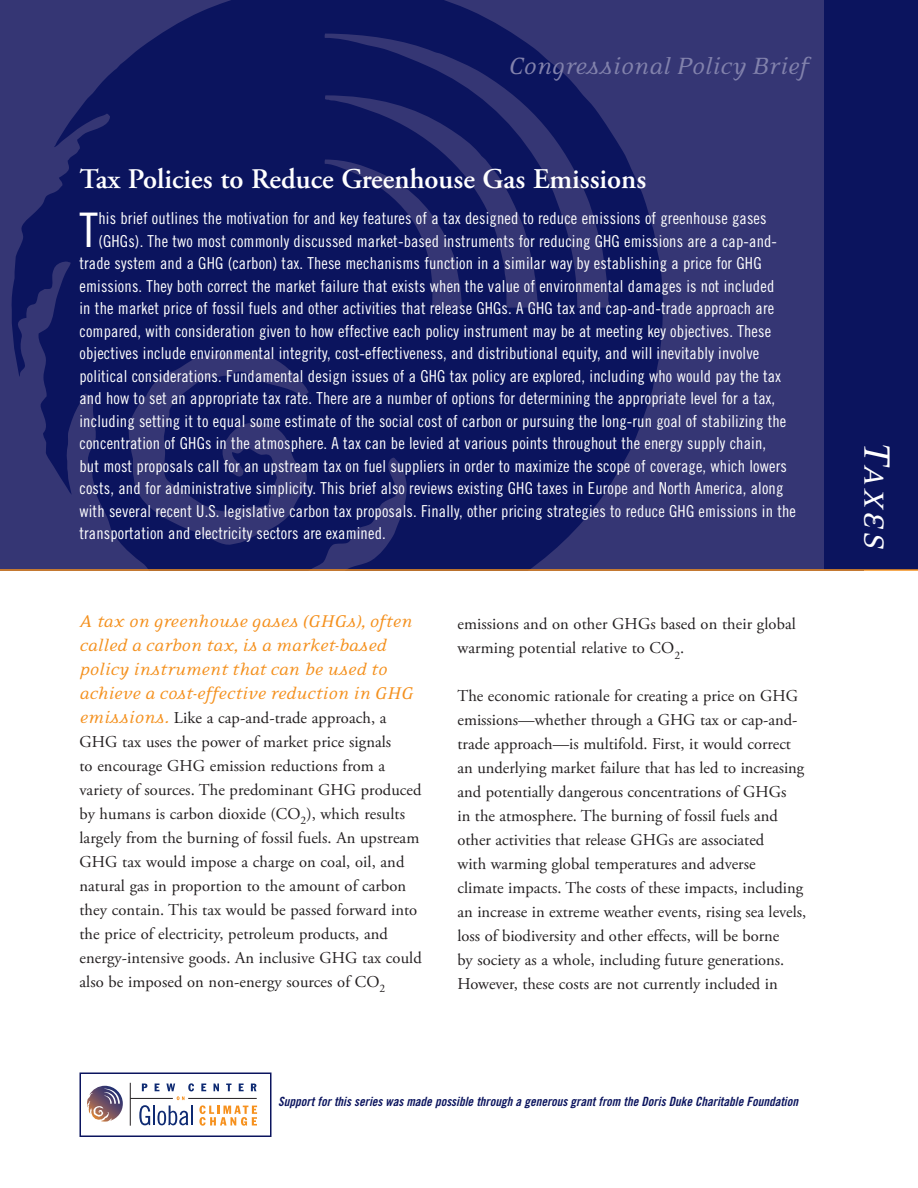
<style>
.page{position:relative;width:918px;height:1188px;background:#fff}
.page>*{position:absolute;margin:0;border:0;box-sizing:border-box;transform-origin:0 0}
.t1{font:47.7px "Trade Gothic LT Std Cn 18";color:#fff}
.t2{font:italic 31.5px "Eidetic Serif";color:#fff}
.t3{font:600 28.5px "Adobe Garamond Pro";color:#fff}
.t4{font:italic 27px "Eidetic Serif";letter-spacing:-.015em;color:#8282ac}
.t5{font:italic 19.5px/24px "Eidetic Serif";letter-spacing:-.01em;color:#f4901d}
.t6{font:16.5px "Trade Gothic LT Std Cn 18";letter-spacing:.01em;color:#fff}
.t7{font:16.5px/24px "Adobe Garamond Pro";color:#231f20}
.t8{font:12.75px "Trade Gothic LT Std Bd Cn 20 Obl";color:#0b145e}
.s1{font-family:"Eidetic Serif";font-style:italic;font-size:19.5px;color:#f4901d}
.s2{font-size:42px}
</style>
<div class="page">
<div style="left:0;top:0;width:864px;height:571px;background:#353674"></div>
<svg style="left:12px;top:0;width:651px;height:569px;fill:#0b145e"></svg>
<hr style="left:130px;top:1083px;width:1px;height:43px;background:#231f20">
<hr style="left:130px;top:1098px;width:43px;height:1px;background:#231f20">
<svg style="left:139px;top:1083px;width:118px;height:43px"></svg>
<svg style="left:87px;top:1086px;width:22px;height:34px"></svg>
<div style="left:80px;top:1073px;width:192px;height:64px;border:2px solid #0b145e"></div>
<div style="left:824px;top:0;width:94px;height:570px;background:#0b145e"></div>
<hr style="left:0;top:569px;width:918px;height:2px;background:#f4901d">
<h3 class="t4" style="left:508px;top:57px;width:302px">Congressional Policy Brief</h3>
<h3 class="t3" style="left:80px;top:168px;width:568px">Tax Policies to Reduce Greenhouse Gas Emissions</h3>
<h1 class="t1" style="left:80px;top:212px;width:20px">T</h1>
<p class="t6" style="left:98px;top:212px;width:670px">his brief outlines the motivation for and key features of a tax designed to reduce emissions of greenhouse gases</p>
<p class="t6" style="left:98px;top:235px;width:680px">(GHGs). The two most commonly discussed market-based instruments for reducing GHG emissions are a cap-and-</p>
<p class="t6" style="left:79px;top:257px;width:684px">trade system and a GHG (carbon) tax. These mechanisms function in a similar way by establishing a price for GHG</p>
<p class="t6" style="left:79px;top:280px;width:696px">emissions. They both correct the market failure that exists when the value of environmental damages is not included</p>
<p class="t6" style="left:79px;top:302px;width:696px">in the market price of fossil fuels and other activities that release GHGs. A GHG tax and cap-and-trade approach are</p>
<p class="t6" style="left:79px;top:325px;width:693px">compared, with consideration given to how effective each policy instrument may be at meeting key objectives. These</p>
<p class="t6" style="left:79px;top:347px;width:681px">objectives include environmental integrity, cost-effectiveness, and distributional equity, and will inevitably involve</p>
<p class="t6" style="left:79px;top:370px;width:703px">political considerations. Fundamental design issues of a GHG tax policy are explored, including who would pay the tax</p>
<p class="t6" style="left:79px;top:392px;width:697px">and how to set an appropriate tax rate. There are a number of options for determining the appropriate level for a tax,</p>
<p class="t6" style="left:79px;top:415px;width:708px">including setting it to equal some estimate of the social cost of carbon or pursuing the long-run goal of stabilizing the</p>
<p class="t6" style="left:79px;top:437px;width:688px">concentration of GHGs in the atmosphere. A tax can be levied at various points throughout the energy supply chain,</p>
<p class="t6" style="left:79px;top:460px;width:709px">but most proposals call for an upstream tax on fuel suppliers in order to maximize the scope of coverage, which lowers</p>
<p class="t6" style="left:79px;top:482px;width:705px">costs, and for administrative simplicity. This brief also reviews existing GHG taxes in Europe and North America, along</p>
<p class="t6" style="left:79px;top:505px;width:718px">with several recent U.S. legislative carbon tax proposals. Finally, other pricing strategies to reduce GHG emissions in the</p>
<p class="t6" style="left:79px;top:527px;width:308px">transportation and electricity sectors are examined.</p>
<p class="t5" style="left:80px;top:611px;width:335px">A tax on greenhouse gases (GHGs), often called a carbon tax, is a market-based policy instrument that can be used to achieve a cost-effective reduction in GHG</p>
<p class="t7" style="left:79px;top:707px;width:344px"><span class="s1">emissions.</span> Like a cap-and-trade approach, a GHG tax uses the power of market price signals<br>to encourage GHG emission reductions from a variety of sources. The predominant GHG produced by humans is carbon dioxide (CO<sub>2</sub>), which results largely from the burning of fossil fuels. An upstream GHG tax would impose a charge on coal, oil, and natural gas in proportion to the amount of carbon they contain. This tax would be passed forward into the price of electricity, petroleum products, and energy-intensive goods. An inclusive GHG tax could also be imposed on non-energy sources of CO<sub>2</sub></p>
<p class="t7" style="left:458px;top:614px;width:340px">emissions and on other GHGs based on their global warming potential relative to CO<sub>2</sub>.</p>
<p class="t7" style="left:458px;top:686px;width:350px">The economic rationale for creating a price on GHG emissions—whether through a GHG tax or cap-and&shy;trade approach—is multifold. First, it would correct an underlying market failure that has led to increasing and potentially dangerous concentrations of GHGs<br>in the atmosphere. The burning of fossil fuels and other activities that release GHGs are associated<br>with warming global temperatures and adverse<br>climate impacts. The costs of these impacts, including an increase in extreme weather events, rising sea levels, loss of biodiversity and other effects, will be borne<br>by society as a whole, including future generations.<br>However, these costs are not currently included in</p>
<p class="t8" style="left:278px;top:1097px;width:521px">Support for this series was made possible through a generous grant from the Doris Duke Charitable Foundation</p>
<h2 class="t2" style="left:884px;top:441px;width:110px;rotate:90deg"><span class="s2">T</span>AXES</h2>
</div>
